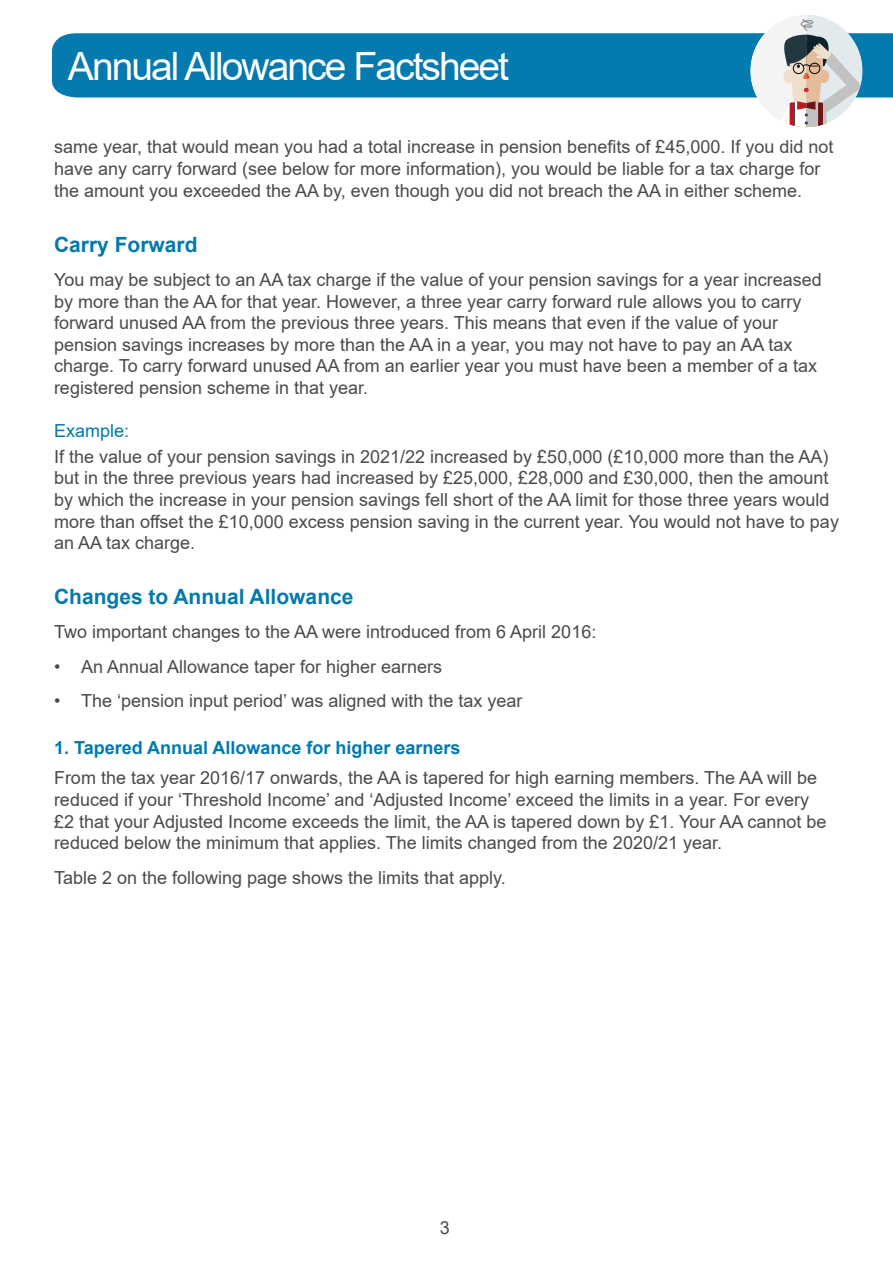
<style>
.page{position:relative;width:893px;height:1263px;background:#fff}
.page>*{position:absolute;margin:0;border:0;box-sizing:border-box;transform-origin:0 0}
.t1{font:39px "Arial";letter-spacing:-.05em;color:#fff}
.Large_Subhead{font:700 21px "Arial";color:#027aae}
.Body_Copy{font:18px/21.6px "Arial";color:#4a4a49}
.Small_Subhead{font:700 18px "Arial";color:#027aae}
.Small_subhead_not_bo{font:18px "Arial";color:#027aae}
</style>
<div class="page">
<div style="left:52px;top:33px;width:841px;height:65px;background:#057aae"></div>
<svg style="left:750px;top:15px;width:113px;height:112px"></svg>
<h1 class="t1" style="left:68px;top:39px;width:443px">Annual Allowance Factsheet</h1>
<p class="Body_Copy" style="left:54px;top:136px;width:781px">same year, that would mean you had a total increase in pension benefits of £45,000. If you did not have any carry forward (see below for more information), you would be liable for a tax charge for the amount you exceeded the AA by, even though you did not breach the AA in either scheme.</p>
<h2 class="Large_Subhead" style="left:54px;top:229px;width:145px">Carry Forward</h2>
<p class="Body_Copy" style="left:54px;top:269px;width:769px">You may be subject to an AA tax charge if the value of your pension savings for a year increased by more than the AA for that year. However, a three year carry forward rule allows you to carry forward unused AA from the previous three years. This means that even if the value of your pension savings increases by more than the AA in a year, you may not have to pay an AA tax charge. To carry forward unused AA from an earlier year you must have been a member of a tax registered pension scheme in that year.</p>
<h3 class="Small_subhead_not_bo" style="left:54px;top:418px;width:77px">Example:</h3>
<p class="Body_Copy" style="left:54px;top:445px;width:786px">If the value of your pension savings in 2021/22 increased by £50,000 (£10,000 more than the AA) but in the three previous years had increased by £25,000, £28,000 and £30,000, then the amount by which the increase in your pension savings fell short of the AA limit for those three years would more than offset the £10,000 excess pension saving in the current year. You would not have to pay an AA tax charge.</p>
<h2 class="Large_Subhead" style="left:54px;top:582px;width:301px">Changes to Annual Allowance</h2>
<p class="Body_Copy" style="left:54px;top:621px;width:544px">Two important changes to the AA were introduced from 6 April 2016:</p>
<p class="Body_Copy" style="left:54px;top:655px;width:390px">• An Annual Allowance taper for higher earners</p>
<p class="Body_Copy" style="left:54px;top:690px;width:470px">• The ‘pension input period’ was aligned with the tax year</p>
<h3 class="Small_Subhead" style="left:54px;top:735px;width:408px">1. Tapered Annual Allowance for higher earners</h3>
<p class="Body_Copy" style="left:54px;top:767px;width:774px">From the tax year 2016/17 onwards, the AA is tapered for high earning members. The AA will be reduced if your ‘Threshold Income’ and ‘Adjusted Income’ exceed the limits in a year. For every £2 that your Adjusted Income exceeds the limit, the AA is tapered down by £1. Your AA cannot be reduced below the minimum that applies. The limits changed from the 2020/21 year.</p>
<p class="Body_Copy" style="left:54px;top:866px;width:453px">Table 2 on the following page shows the limits that apply.</p>
<p class="Body_Copy" style="left:440px;top:1216px;width:12px">3</p>
</div>
